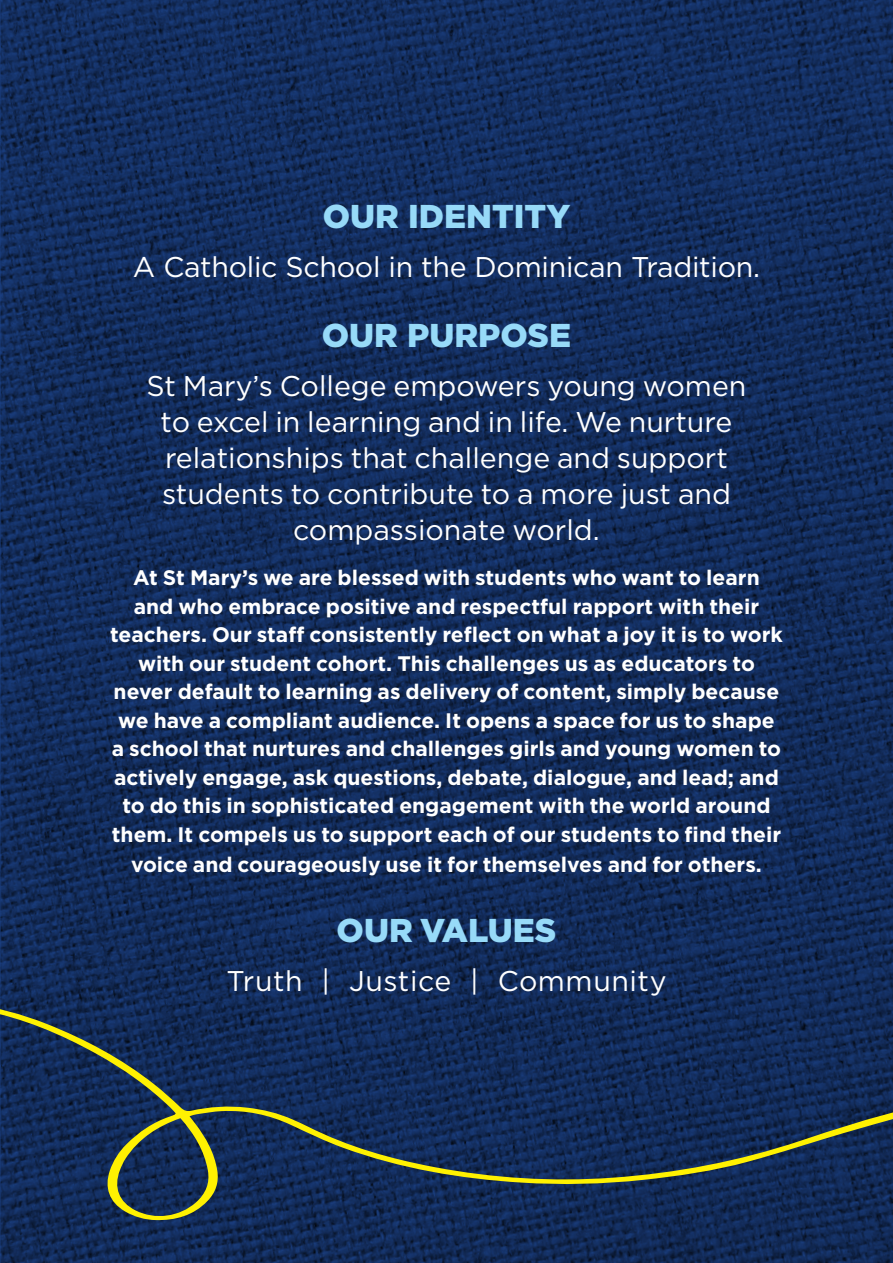
<style>
.page{position:relative;width:893px;height:1263px;background:#fff}
.page>*{position:absolute;margin:0;border:0;box-sizing:border-box;transform-origin:0 0}
.t1{font:900 33px "Gotham HTF";color:#97daf8}
.t2{font:28.5px/36px "Gotham HTF";color:#fff;text-align:center}
.t3{font:28.5px "Gotham HTF";letter-spacing:.02em;color:#fff}
.t4{font:700 21px/28.7px "Gotham HTF";color:#fff;text-align:center}
</style>
<div class="page">
<img style="left:0;top:0;width:893px;height:1263px">
<svg style="left:0;top:916px;width:893px;height:304px;background:#172f54"></svg>
<h1 class="t1" style="left:323px;top:198px;width:249px">OUR IDENTITY</h1>
<h2 class="t2" style="left:133px;top:249px;width:629px">A Catholic School in the Dominican Tradition.</h2>
<h1 class="t1" style="left:322px;top:316px;width:251px">OUR PURPOSE</h1>
<h2 class="t2" style="left:147px;top:367px;width:601px">St Mary’s College empowers young women to excel in learning and in life. We nurture relationships that challenge and support students to contribute to a more just and compassionate world.</h2>
<p class="t4" style="left:110px;top:563px;width:674px">At St Mary’s we are blessed with students who want to learn<br>and who embrace positive and respectful rapport with their teachers. Our staff consistently reflect on what a joy it is to work with our student cohort. This challenges us as educators to never default to learning as delivery of content, simply because we have a compliant audience. It opens a space for us to shape a school that nurtures and challenges girls and young women to actively engage, ask questions, debate, dialogue, and lead; and to do this in sophisticated engagement with the world around them. It compels us to support each of our students to find their voice and courageously use it for themselves and for others.</p>
<h1 class="t1" style="left:337px;top:911px;width:221px">OUR VALUES</h1>
<h2 class="t3" style="left:226px;top:965px;width:442px">Truth | Justice | Community</h2>
</div>
